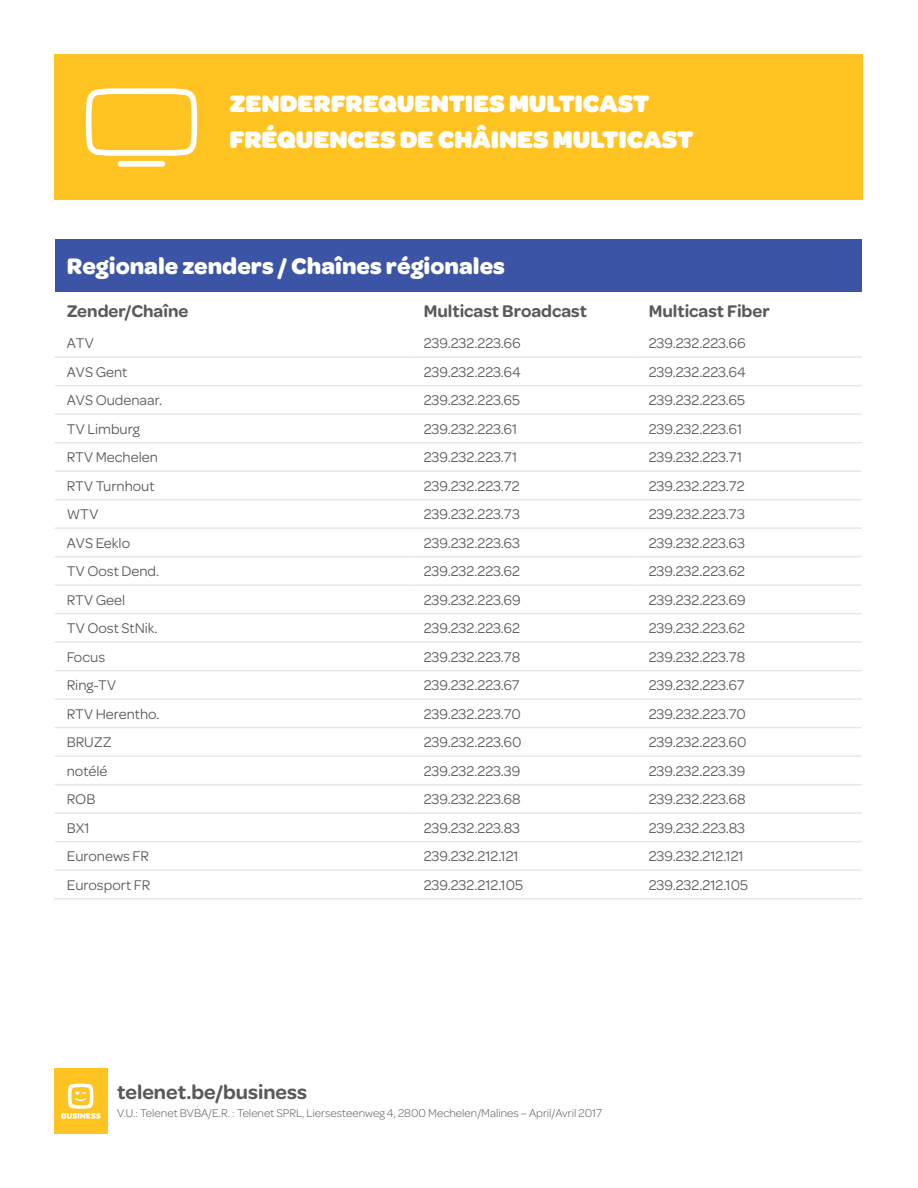
<style>
.page{position:relative;width:918px;height:1188px;background:#fff}
.page>*{position:absolute;margin:0;border:0;box-sizing:border-box;transform-origin:0 0}
.t1{font:900 25.5px/36px "Omnes";color:#fff}
.t2{font:700 24px "Omnes";color:#fff}
.t3{font:600 21px "Omnes";color:#58595b}
.t4{font:600 18px "Omnes";color:#58595b}
.t5{font:15px "Omnes";color:#58595b}
.t6{font:300 12px "Omnes";color:#58595b}
</style>
<div class="page">
<img style="left:54px;top:1069px;width:54px;height:65px">
<div style="left:55px;top:55px;width:808px;height:145px;background:#ffc421"></div>
<div style="left:118px;top:161px;width:47px;height:6px;background:#fff;border-radius:3px"></div>
<svg style="left:86px;top:88px;width:111px;height:68px"></svg>
<div style="left:55px;top:239px;width:807px;height:53px;background:#3b54a5"></div>
<hr style="left:55px;top:356px;width:357px;height:2px;background:#e6e7e8">
<hr style="left:412px;top:356px;width:225px;height:2px;background:#e6e7e8">
<hr style="left:637px;top:356px;width:225px;height:2px;background:#e6e7e8">
<hr style="left:55px;top:385px;width:357px;height:1px;background:#e6e7e8">
<hr style="left:412px;top:385px;width:225px;height:1px;background:#e6e7e8">
<hr style="left:637px;top:385px;width:225px;height:1px;background:#e6e7e8">
<hr style="left:55px;top:413px;width:357px;height:2px;background:#e6e7e8">
<hr style="left:412px;top:413px;width:225px;height:2px;background:#e6e7e8">
<hr style="left:637px;top:413px;width:225px;height:2px;background:#e6e7e8">
<hr style="left:55px;top:442px;width:357px;height:1px;background:#e6e7e8">
<hr style="left:412px;top:442px;width:225px;height:1px;background:#e6e7e8">
<hr style="left:637px;top:442px;width:225px;height:1px;background:#e6e7e8">
<hr style="left:55px;top:470px;width:357px;height:2px;background:#e6e7e8">
<hr style="left:412px;top:470px;width:225px;height:2px;background:#e6e7e8">
<hr style="left:637px;top:470px;width:225px;height:2px;background:#e6e7e8">
<hr style="left:55px;top:499px;width:357px;height:1px;background:#e6e7e8">
<hr style="left:412px;top:499px;width:225px;height:1px;background:#e6e7e8">
<hr style="left:637px;top:499px;width:225px;height:1px;background:#e6e7e8">
<hr style="left:55px;top:527px;width:357px;height:2px;background:#e6e7e8">
<hr style="left:412px;top:527px;width:225px;height:2px;background:#e6e7e8">
<hr style="left:637px;top:527px;width:225px;height:2px;background:#e6e7e8">
<hr style="left:55px;top:556px;width:357px;height:1px;background:#e6e7e8">
<hr style="left:412px;top:556px;width:225px;height:1px;background:#e6e7e8">
<hr style="left:637px;top:556px;width:225px;height:1px;background:#e6e7e8">
<hr style="left:55px;top:584px;width:357px;height:2px;background:#e6e7e8">
<hr style="left:412px;top:584px;width:225px;height:2px;background:#e6e7e8">
<hr style="left:637px;top:584px;width:225px;height:2px;background:#e6e7e8">
<hr style="left:55px;top:613px;width:357px;height:1px;background:#e6e7e8">
<hr style="left:412px;top:613px;width:225px;height:1px;background:#e6e7e8">
<hr style="left:637px;top:613px;width:225px;height:1px;background:#e6e7e8">
<hr style="left:55px;top:641px;width:357px;height:2px;background:#e6e7e8">
<hr style="left:412px;top:641px;width:225px;height:2px;background:#e6e7e8">
<hr style="left:637px;top:641px;width:225px;height:2px;background:#e6e7e8">
<hr style="left:55px;top:670px;width:357px;height:1px;background:#e6e7e8">
<hr style="left:412px;top:670px;width:225px;height:1px;background:#e6e7e8">
<hr style="left:637px;top:670px;width:225px;height:1px;background:#e6e7e8">
<hr style="left:55px;top:698px;width:357px;height:2px;background:#e6e7e8">
<hr style="left:412px;top:698px;width:225px;height:2px;background:#e6e7e8">
<hr style="left:637px;top:698px;width:225px;height:2px;background:#e6e7e8">
<hr style="left:55px;top:727px;width:357px;height:1px;background:#e6e7e8">
<hr style="left:412px;top:727px;width:225px;height:1px;background:#e6e7e8">
<hr style="left:637px;top:727px;width:225px;height:1px;background:#e6e7e8">
<hr style="left:55px;top:755px;width:357px;height:2px;background:#e6e7e8">
<hr style="left:412px;top:755px;width:225px;height:2px;background:#e6e7e8">
<hr style="left:637px;top:755px;width:225px;height:2px;background:#e6e7e8">
<hr style="left:55px;top:784px;width:357px;height:1px;background:#e6e7e8">
<hr style="left:412px;top:784px;width:225px;height:1px;background:#e6e7e8">
<hr style="left:637px;top:784px;width:225px;height:1px;background:#e6e7e8">
<hr style="left:55px;top:812px;width:357px;height:2px;background:#e6e7e8">
<hr style="left:412px;top:812px;width:225px;height:2px;background:#e6e7e8">
<hr style="left:637px;top:812px;width:225px;height:2px;background:#e6e7e8">
<hr style="left:55px;top:841px;width:357px;height:1px;background:#e6e7e8">
<hr style="left:412px;top:841px;width:225px;height:1px;background:#e6e7e8">
<hr style="left:637px;top:841px;width:225px;height:1px;background:#e6e7e8">
<hr style="left:55px;top:869px;width:357px;height:2px;background:#e6e7e8">
<hr style="left:412px;top:869px;width:225px;height:2px;background:#e6e7e8">
<hr style="left:637px;top:869px;width:225px;height:2px;background:#e6e7e8">
<hr style="left:54px;top:898px;width:358px;height:1px;background:#e6e7e8">
<hr style="left:412px;top:898px;width:225px;height:1px;background:#e6e7e8">
<hr style="left:637px;top:898px;width:225px;height:1px;background:#e6e7e8">
<h1 class="t1" style="left:230px;top:83px;width:465px">ZENDERFREQUENTIES MULTICAST<br>FRÉQUENCES DE CHÂINES MULTICAST</h1>
<h2 class="t2" style="left:67px;top:248px;width:440px">Regionale zenders / Chaînes régionales</h2>
<p class="t4" style="left:67px;top:298px;width:123px">Zender/Chaîne</p>
<p class="t4" style="left:424px;top:298px;width:165px">Multicast Broadcast</p>
<p class="t4" style="left:649px;top:298px;width:123px">Multicast Fiber</p>
<p class="t5" style="left:67px;top:333px;width:29px">ATV</p>
<p class="t5" style="left:424px;top:333px;width:99px">239.232.223.66</p>
<p class="t5" style="left:649px;top:333px;width:99px">239.232.223.66</p>
<p class="t5" style="left:67px;top:362px;width:62px">AVS Gent</p>
<p class="t5" style="left:424px;top:362px;width:99px">239.232.223.64</p>
<p class="t5" style="left:649px;top:362px;width:99px">239.232.223.64</p>
<p class="t5" style="left:67px;top:390px;width:97px">AVS Oudenaar.</p>
<p class="t5" style="left:424px;top:390px;width:98px">239.232.223.65</p>
<p class="t5" style="left:649px;top:390px;width:98px">239.232.223.65</p>
<p class="t5" style="left:67px;top:419px;width:75px">TV Limburg</p>
<p class="t5" style="left:424px;top:419px;width:95px">239.232.223.61</p>
<p class="t5" style="left:649px;top:419px;width:95px">239.232.223.61</p>
<p class="t5" style="left:67px;top:447px;width:93px">RTV Mechelen</p>
<p class="t5" style="left:424px;top:447px;width:95px">239.232.223.71</p>
<p class="t5" style="left:649px;top:447px;width:95px">239.232.223.71</p>
<p class="t5" style="left:67px;top:476px;width:89px">RTV Turnhout</p>
<p class="t5" style="left:424px;top:476px;width:97px">239.232.223.72</p>
<p class="t5" style="left:649px;top:476px;width:97px">239.232.223.72</p>
<p class="t5" style="left:67px;top:504px;width:33px">WTV</p>
<p class="t5" style="left:424px;top:504px;width:98px">239.232.223.73</p>
<p class="t5" style="left:649px;top:504px;width:98px">239.232.223.73</p>
<p class="t5" style="left:67px;top:533px;width:65px">AVS Eeklo</p>
<p class="t5" style="left:424px;top:533px;width:98px">239.232.223.63</p>
<p class="t5" style="left:649px;top:533px;width:98px">239.232.223.63</p>
<p class="t5" style="left:67px;top:561px;width:94px">TV Oost Dend.</p>
<p class="t5" style="left:424px;top:561px;width:98px">239.232.223.62</p>
<p class="t5" style="left:649px;top:561px;width:98px">239.232.223.62</p>
<p class="t5" style="left:67px;top:590px;width:60px">RTV Geel</p>
<p class="t5" style="left:424px;top:590px;width:99px">239.232.223.69</p>
<p class="t5" style="left:649px;top:590px;width:99px">239.232.223.69</p>
<p class="t5" style="left:67px;top:618px;width:93px">TV Oost StNik.</p>
<p class="t5" style="left:424px;top:618px;width:98px">239.232.223.62</p>
<p class="t5" style="left:649px;top:618px;width:98px">239.232.223.62</p>
<p class="t5" style="left:67px;top:647px;width:40px">Focus</p>
<p class="t5" style="left:424px;top:647px;width:98px">239.232.223.78</p>
<p class="t5" style="left:649px;top:647px;width:98px">239.232.223.78</p>
<p class="t5" style="left:67px;top:675px;width:51px">Ring-TV</p>
<p class="t5" style="left:424px;top:675px;width:98px">239.232.223.67</p>
<p class="t5" style="left:649px;top:675px;width:98px">239.232.223.67</p>
<p class="t5" style="left:67px;top:704px;width:94px">RTV Herentho.</p>
<p class="t5" style="left:424px;top:704px;width:99px">239.232.223.70</p>
<p class="t5" style="left:649px;top:704px;width:99px">239.232.223.70</p>
<p class="t5" style="left:67px;top:732px;width:47px">BRUZZ</p>
<p class="t5" style="left:424px;top:732px;width:99px">239.232.223.60</p>
<p class="t5" style="left:649px;top:732px;width:99px">239.232.223.60</p>
<p class="t5" style="left:67px;top:761px;width:42px">notélé</p>
<p class="t5" style="left:424px;top:761px;width:98px">239.232.223.39</p>
<p class="t5" style="left:649px;top:761px;width:98px">239.232.223.39</p>
<p class="t5" style="left:67px;top:789px;width:30px">ROB</p>
<p class="t5" style="left:424px;top:789px;width:98px">239.232.223.68</p>
<p class="t5" style="left:649px;top:789px;width:98px">239.232.223.68</p>
<p class="t5" style="left:67px;top:818px;width:24px">BX1</p>
<p class="t5" style="left:424px;top:818px;width:98px">239.232.223.83</p>
<p class="t5" style="left:649px;top:818px;width:98px">239.232.223.83</p>
<p class="t5" style="left:67px;top:846px;width:84px">Euronews FR</p>
<p class="t5" style="left:424px;top:846px;width:97px">239.232.212.121</p>
<p class="t5" style="left:649px;top:846px;width:97px">239.232.212.121</p>
<p class="t5" style="left:67px;top:875px;width:85px">Eurosport FR</p>
<p class="t5" style="left:424px;top:875px;width:101px">239.232.212.105</p>
<p class="t5" style="left:649px;top:875px;width:101px">239.232.212.105</p>
<h3 class="t3" style="left:117px;top:1077px;width:191px">telenet.be/business</h3>
<p class="t6" style="left:117px;top:1105px;width:486px">V.U.: Telenet BVBA/E.R. : Telenet SPRL, Liersesteenweg 4, 2800 Mechelen/Malines – April/Avril 2017</p>
</div>
